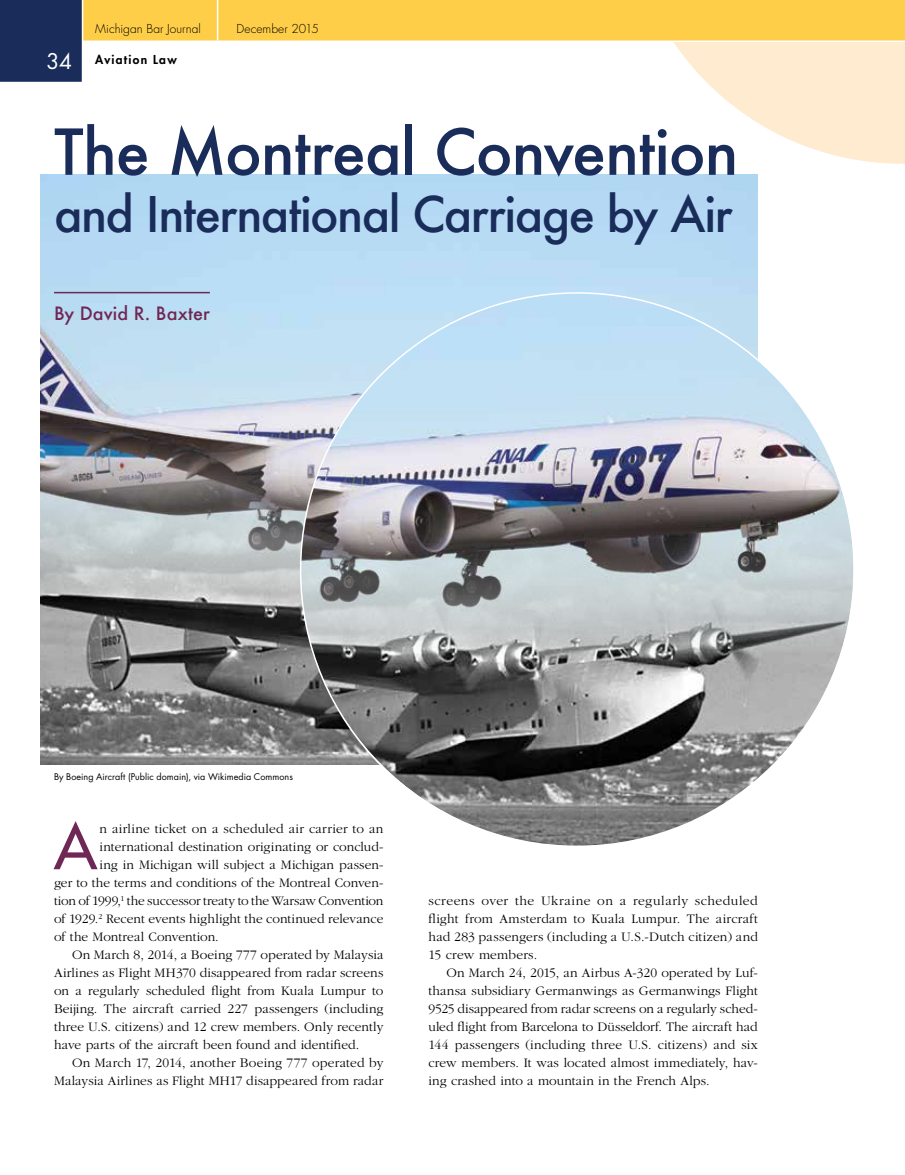
<style>
.page{position:relative;width:905px;height:1175px;background:#fff}
.page>*{position:absolute;margin:0;border:0;box-sizing:border-box;transform-origin:0 0}
.t1{font:500 61.5px "Futura";letter-spacing:-.015em;color:#1a2d5a}
.t2{font:61.2px "Futura";color:#6f2755}
.t3{font:500 48px "Futura";letter-spacing:-.03em;color:#1a2d5a}
.t4{font:500 18px "Futura";letter-spacing:.01em;color:#6f2755}
.t5{font:300 13.5px/18px "Garamond";letter-spacing:.005em;color:#000;text-align:justify}
.t6{font:300 13.5px "Garamond";letter-spacing:-.015em;color:#000}
.t7{font:300 12px "Futura";letter-spacing:.005em;color:#000}
.t8{font:800 12px "Futura";letter-spacing:.11em;color:#000}
.t9{font:9px "Futura";letter-spacing:.005em;color:#000}
.s1{font-weight:400;font-size:21px;color:#fff}
</style>
<div class="page">
<svg style="left:709px;top:84px;width:195px;height:80px;fill:#feebd0"></svg>
<img style="left:40px;top:589px;width:260px;height:175px">
<img style="left:40px;top:175px;width:718px;height:414px">
<svg style="left:0;top:0;width:904px;height:84px"></svg>
<img style="left:300px;top:653px;width:540px;height:192px">
<img style="left:300px;top:293px;width:551px;height:360px">
<hr style="left:54px;top:292px;width:156px;height:1px;background:#6f2755">
<p class="t7" style="left:95px;top:21px;width:107px">Michigan Bar Journal</p>
<p class="t7" style="left:236px;top:21px;width:84px">December 2015</p>
<p class="t8" style="left:47px;top:51px;width:132px"><span class="s1">34</span> Aviation Law</p>
<h1 class="t1" style="left:54px;top:110px;width:685px">The Montreal Convention</h1>
<h3 class="t3" style="left:54px;top:181px;width:680px">and International Carriage by Air</h3>
<h3 class="t4" style="left:54px;top:301px;width:157px">By David R. Baxter</h3>
<p class="t9" style="left:54px;top:771px;width:240px">By Boeing Aircraft (Public domain), via Wikimedia Commons</p>
<h2 class="t2" style="left:54px;top:806px;width:45px">A</h2>
<p class="t5" style="left:100px;top:820px;width:285px">n airline ticket on a scheduled air carrier to an</p>
<p class="t5" style="left:100px;top:838px;width:285px">international destination originating or conclud-</p>
<p class="t5" style="left:100px;top:856px;width:285px">ing in Michigan will subject a Michigan passen-</p>
<p class="t5" style="left:54px;top:874px;width:331px">ger to the terms and conditions of the Montreal Conven-</p>
<p class="t6" style="left:54px;top:894px;width:331px">tion of 1999,<sup>1</sup> the successor treaty to the Warsaw Convention</p>
<p class="t5" style="left:54px;top:910px;width:331px">of 1929.<sup>2</sup> Recent events highlight the continued relevance</p>
<p class="t5" style="left:54px;top:928px;width:166px">of the Montreal Convention.</p>
<p class="t5" style="left:72px;top:946px;width:313px">On March 8, 2014, a Boeing 777 operated by Malaysia</p>
<p class="t5" style="left:54px;top:964px;width:331px">Airlines as Flight MH370 disappeared from radar screens</p>
<p class="t5" style="left:54px;top:982px;width:331px">on a regularly scheduled flight from Kuala Lumpur to</p>
<p class="t5" style="left:54px;top:1000px;width:331px">Beijing. The aircraft carried 227 passengers (including</p>
<p class="t5" style="left:54px;top:1018px;width:331px">three U.S. citizens) and 12 crew members. Only recently</p>
<p class="t5" style="left:54px;top:1036px;width:307px">have parts of the aircraft been found and identified.</p>
<p class="t5" style="left:72px;top:1054px;width:313px">On March 17, 2014, another Boeing 777 operated by</p>
<p class="t5" style="left:54px;top:1072px;width:331px">Malaysia Airlines as Flight MH17 disappeared from radar</p>
<p class="t5" style="left:428px;top:892px;width:331px">screens over the Ukraine on a regularly scheduled flight from Amsterdam to Kuala Lumpur. The aircraft had 283 passengers (including a U.S.-Dutch citizen) and 15 crew members.</p>
<p class="t5" style="left:428px;top:964px;width:331px;text-indent:18px">On March 24, 2015, an Airbus A-320 operated by Luf&shy;thansa subsidiary Germanwings as Germanwings Flight 9525 disappeared from radar screens on a regularly sched&shy;uled flight from Barcelona to Düsseldorf. The aircraft had 144 passengers (including three U.S. citizens) and six crew members. It was located almost immediately, hav&shy;ing crashed into a mountain in the French Alps.</p>
</div>
